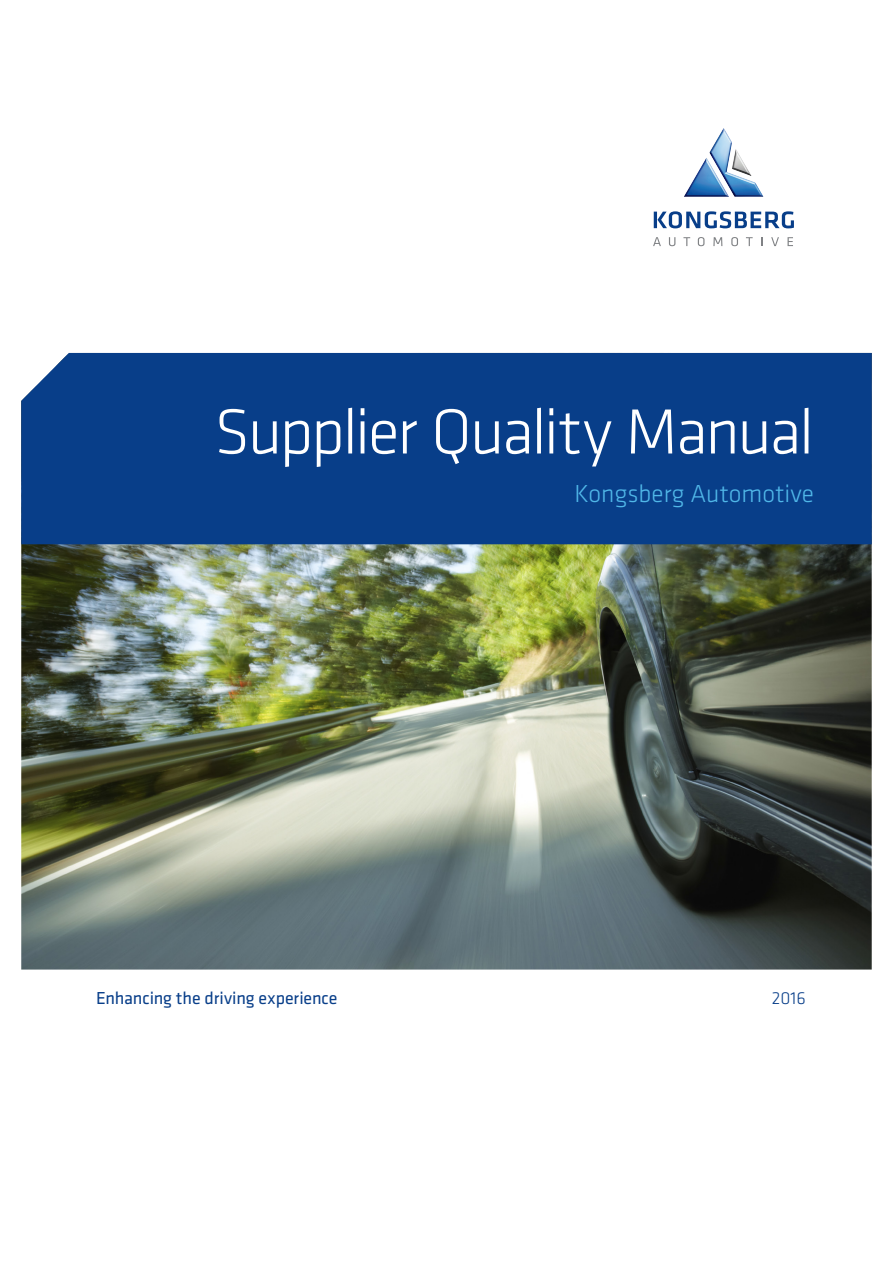
<style>
.page{position:relative;width:893px;height:1263px;background:#fff}
.page>*{position:absolute;margin:0;border:0;box-sizing:border-box;transform-origin:0 0}
.t1{font:300 66px "Klavika";letter-spacing:-.035em;color:#fff}
.t2{font:300 25.5px "Klavika";color:#50b7e8}
.t3{font:18px "Klavika";letter-spacing:-.005em;color:#083e89}
.t4{font:300 18px "Klavika";color:#083e89}
</style>
<div class="page">
<img style="left:21px;top:544px;width:851px;height:425px">
<div style="left:21px;top:353px;width:851px;height:191px;background:#083e89"></div>
<svg style="left:653px;top:237px;width:8px;height:9px"></svg>
<svg style="left:669px;top:237px;width:6px;height:9px"></svg>
<svg style="left:683px;top:237px;width:7px;height:9px"></svg>
<svg style="left:698px;top:237px;width:6px;height:9px"></svg>
<svg style="left:713px;top:237px;width:9px;height:9px"></svg>
<svg style="left:731px;top:237px;width:7px;height:9px"></svg>
<svg style="left:746px;top:237px;width:7px;height:9px"></svg>
<svg style="left:771px;top:237px;width:8px;height:9px"></svg>
<svg style="left:787px;top:237px;width:6px;height:9px"></svg>
<svg style="left:654px;top:211px;width:140px;height:17px"></svg>
<img style="left:684px;top:128px;width:79px;height:69px">
<p class="t1" style="left:214px;top:392px;width:601px">Supplier Quality Manual</p>
<p class="t3" style="left:96px;top:986px;width:243px">Enhancing the driving experience</p>
<p class="t2" style="left:575px;top:478px;width:241px">Kongsberg Automotive</p>
<p class="t4" style="left:772px;top:987px;width:35px">2016</p>
</div>
